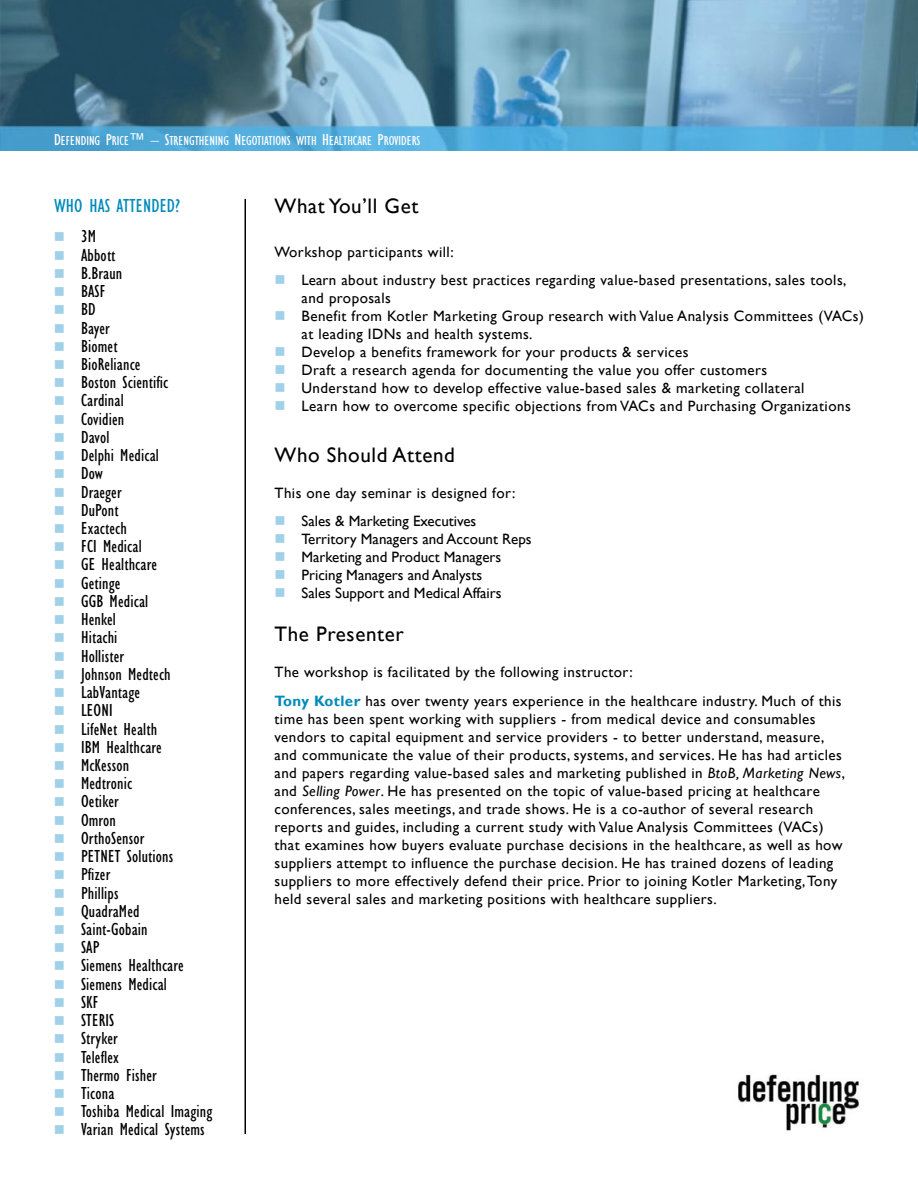
<style>
.page{position:relative;width:918px;height:1188px;background:#fff}
.page>*{position:absolute;margin:0;border:0;box-sizing:border-box;transform-origin:0 0}
.t1{font:21px "Gill Sans";letter-spacing:.03em;color:#000}
.t2{font:condensed 19.5px "Gill Sans Std";letter-spacing:.01em;color:#008aba}
.t3{font:condensed 18px/18.3px "Gill Sans Std";letter-spacing:.01em;color:#000}
.t4{font:15px/18px "Gill Sans";letter-spacing:.03em;color:#000}
.t5{font:15px/18px "Gill Sans";color:#000}
.t6{font:condensed 13.5px "Gill Sans Std";color:#fff}
.s1{font-size:16.5px}
.s2{font-style:inherit}
.s3{font-weight:700;color:#008aba}
.s4{font-style:italic}
</style>
<div class="page">
<img style="left:0;top:0;width:918px;height:151px">
<img style="left:738px;top:1074px;width:121px;height:57px">
<hr style="left:244px;top:199px;width:2px;height:935px;background:#000">
<p class="t6" style="left:54px;top:133px;width:368px"><span class="s1">D</span>EFENDING <span class="s1">P</span>RICE<span class="s1">™ – S</span>TRENGTHENING <span class="s1">N</span>EGOTIATIONS WITH <span class="s1">H</span>EALTHCARE <span class="s1">P</span>ROVIDERS</p>
<h2 class="t2" style="left:54px;top:195px;width:128px">Who Has Attended?</h2>
<p class="t3" style="left:81px;top:228px;width:133px">3M<br>Abbott<br>B.Braun<br>BASF<br>BD<br>Bayer<br>Biomet<br>BioReliance<br>Boston Scientific<br>Cardinal<br>Covidien<br>Davol<br>Delphi Medical<br>Dow<br>Draeger<br>DuPont<br>Exactech<br>FCI Medical<br>GE Healthcare<br>Getinge<br>GGB Medical<br>Henkel<br>Hitachi<br>Hollister<br>Johnson Medtech<br>LabVantage<br>LEONI<br>LifeNet Health<br>IBM Healthcare<br>McKesson<br>Medtronic<br>Oetiker<br>Omron<br>OrthoSensor<br>PETNET Solutions<br>Pfizer<br>Phillips<br>QuadraMed<br>Saint-Gobain<br>SAP<br>Siemens Healthcare<br>Siemens Medical<br>SKF<br>STERIS<br>Stryker<br>Teleflex<br>Thermo Fisher<br>Ticona<br>Toshiba Medical Imaging<br>Varian Medical Systems</p>
<h1 class="t1" style="left:274px;top:194px;width:145px">What You’ll Get</h1>
<p class="t4" style="left:302px;top:238px;width:547px;line-height:28.5px;text-indent:-27px">Workshop participants will:<br><span class="s2">Lea</span>rn about industry best practices regarding value-based presentations, sales tools,</p>
<p class="t4" style="left:302px;top:289px;width:564px">and proposals<br>Benefit from Kotler Marketing Group research with Value Analysis Committees (VACs) at leading IDNs and health systems.<br>Develop a benefits framework for your products &amp; services<br>Draft a research agenda for documenting the value you offer customers<br>Understand how to develop effective value-based sales &amp; marketing collateral<br>Learn how to overcome specific objections from VACs and Purchasing Organizations</p>
<h1 class="t1" style="left:274px;top:442px;width:182px">Who Should Attend</h1>
<p class="t4" style="left:274px;top:484px;width:242px">This one day seminar is designed for:</p>
<p class="t5" style="left:302px;top:512px;width:232px">Sales &amp; Marketing Executives<br>Territory Managers and Account Reps<br>Marketing and Product Managers<br>Pricing Managers and Analysts<br>Sales Support and Medical Affairs</p>
<h1 class="t1" style="left:274px;top:622px;width:131px">The Presenter</h1>
<p class="t4" style="left:274px;top:658px;width:569px;line-height:28.5px">The workshop is facilitated by the following instructor:<br><span class="s3">Tony Kotler</span> has over twenty years experience in the healthcare industry. Much of this</p>
<p class="t4" style="left:274px;top:710px;width:572px">time has been spent working with suppliers - from medical device and consumables vendors to capital equipment and service providers - to better understand, measure, and communicate the value of their products, systems, and services. He has had articles and papers regarding value-based sales and marketing published in <span class="s4">BtoB, Marketing News</span>, and <span class="s4">Selling Power</span>. He has presented on the topic of value-based pricing at healthcare conferences, sales meetings, and trade shows. He is a co-author of several research reports and guides, including a current study with Value Analysis Committees (VACs) that examines how buyers evaluate purchase decisions in the healthcare, as well as how suppliers attempt to influence the purchase decision. He has trained dozens of leading suppliers to more effectively defend their price. Prior to joining Kotler Marketing, Tony held several sales and marketing positions with healthcare suppliers.</p>
</div>
